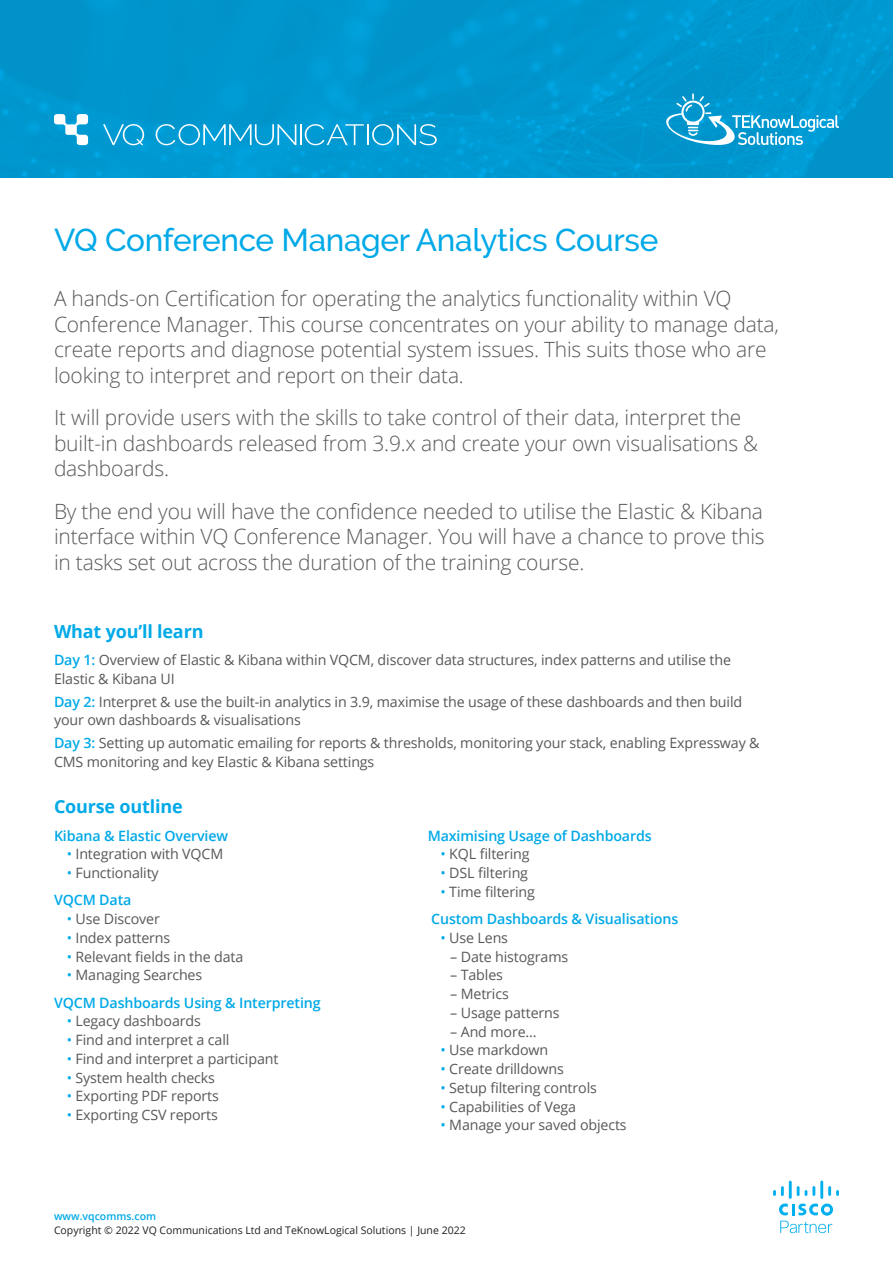
<style>
.page{position:relative;width:893px;height:1263px;background:#fff}
.page>*{position:absolute;margin:0;border:0;box-sizing:border-box;transform-origin:0 0}
.t1{font:500 31.5px "Raleway";letter-spacing:-.01em;color:#00a9e7}
.t2{font:300 21px/25.5px "Open Sans";letter-spacing:-.01em;color:#57585a}
.t3{font:700 18px "Open Sans";letter-spacing:-.01em;color:#00a9e7}
.t4{font:14.25px/18.8px "Open Sans";letter-spacing:-.01em;color:#57585a}
.t5{font:600 14.25px "Open Sans";letter-spacing:-.01em;color:#00a9e7}
.t6{font:10.5px "Open Sans";color:#231f20}
.t7{font:600 10.5px "Open Sans";color:#00a9e7}
.s1{font-weight:600;color:#00a9e7}
.s2{color:#00a9e7}
</style>
<div class="page">
<div style="left:0;top:0;width:893px;height:178px;background:#0096ce"></div>
<svg style="left:54px;top:114px;width:14px;height:13px"></svg>
<svg style="left:74px;top:114px;width:14px;height:31px"></svg>
<div style="left:65px;top:124px;width:12px;height:11px;background:#fff;border-radius:2px"></div>
<svg style="left:103px;top:124px;width:41px;height:21px"></svg>
<svg style="left:156px;top:124px;width:208px;height:21px;background:#31addb"></svg>
<svg style="left:372px;top:124px;width:65px;height:21px"></svg>
<hr style="left:367px;top:124px;width:2px;height:21px;background:#fff">
<svg style="left:773px;top:1180px;width:66px;height:53px"></svg>
<svg style="left:665px;top:93px;width:174px;height:54px;background:#29a8d7"></svg>
<p class="t1" style="left:54px;top:221px;width:606px">VQ Conference Manager Analytics Course</p>
<p class="t2" style="left:54px;top:285px;width:726px">A hands-on Certification for operating the analytics functionality within VQ Conference Manager. This course concentrates on your ability to manage data, create reports and diagnose potential system issues. This suits those who are looking to interpret and report on their data.</p>
<p class="t2" style="left:54px;top:404px;width:706px">It will provide users with the skills to take control of their data, interpret the built-in dashboards released from 3.9.x and create your own visualisations &amp; dashboards.</p>
<p class="t2" style="left:54px;top:498px;width:712px;text-align:justify">By the end you will have the confidence needed to utilise the Elastic &amp; Kibana interface within VQ Conference Manager. You will have a chance to prove this in tasks set out across the duration of the training course.</p>
<p class="t3" style="left:54px;top:618px;width:151px">What you’ll learn</p>
<p class="t4" style="left:54px;top:650px;width:679px"><span class="s1">Day 1:</span> Overview of Elastic &amp; Kibana within VQCM, discover data structures, index patterns and utilise the<br>Elastic &amp; Kibana UI</p>
<p class="t4" style="left:54px;top:692px;width:690px"><span class="s1">Day 2:</span> Interpret &amp; use the built-in analytics in 3.9, maximise the usage of these dashboards and then build your own dashboards &amp; visualisations</p>
<p class="t4" style="left:54px;top:733px;width:707px"><span class="s1">Day 3:</span> Setting up automatic emailing for reports &amp; thresholds, monitoring your stack, enabling Expressway &amp;<br>CMS monitoring and key Elastic &amp; Kibana settings</p>
<p class="t3" style="left:54px;top:794px;width:130px">Course outline</p>
<p class="t5" style="left:54px;top:825px;width:176px">Kibana &amp; Elastic Overview</p>
<p class="t4" style="left:67px;top:844px;width:158px"><span class="s2">•</span> Integration with VQCM</p>
<p class="t4" style="left:67px;top:863px;width:94px"><span class="s2">•</span> Functionality</p>
<p class="t5" style="left:54px;top:890px;width:79px">VQCM Data</p>
<p class="t4" style="left:67px;top:909px;width:95px"><span class="s2">•</span> Use Discover</p>
<p class="t4" style="left:67px;top:928px;width:105px"><span class="s2">•</span> Index patterns</p>
<p class="t4" style="left:67px;top:947px;width:178px"><span class="s2">•</span> Relevant fields in the data</p>
<p class="t4" style="left:67px;top:965px;width:137px"><span class="s2">•</span> Managing Searches</p>
<p class="t5" style="left:54px;top:992px;width:268px">VQCM Dashboards Using &amp; Interpreting</p>
<p class="t4" style="left:67px;top:1011px;width:136px"><span class="s2">•</span> Legacy dashboards</p>
<p class="t4" style="left:67px;top:1030px;width:164px"><span class="s2">•</span> Find and interpret a call</p>
<p class="t4" style="left:67px;top:1049px;width:213px"><span class="s2">•</span> Find and interpret a participant</p>
<p class="t4" style="left:67px;top:1068px;width:150px"><span class="s2">•</span> System health checks</p>
<p class="t4" style="left:67px;top:1086px;width:154px"><span class="s2">•</span> Exporting PDF reports</p>
<p class="t4" style="left:67px;top:1105px;width:153px"><span class="s2">•</span> Exporting CSV reports</p>
<p class="t5" style="left:428px;top:825px;width:226px">Maximising Usage of Dashboards</p>
<p class="t4" style="left:440px;top:844px;width:91px"><span class="s2">•</span> KQL filtering</p>
<p class="t4" style="left:440px;top:863px;width:89px"><span class="s2">•</span> DSL filtering</p>
<p class="t4" style="left:440px;top:882px;width:96px"><span class="s2">•</span> Time filtering</p>
<p class="t5" style="left:431px;top:909px;width:248px">Custom Dashboards &amp; Visualisations</p>
<p class="t4" style="left:440px;top:928px;width:69px"><span class="s2">•</span> Use Lens</p>
<p class="t4" style="left:450px;top:947px;width:119px">– Date histograms</p>
<p class="t4" style="left:450px;top:965px;width:54px">– Tables</p>
<p class="t4" style="left:450px;top:984px;width:60px">– Metrics</p>
<p class="t4" style="left:450px;top:1003px;width:111px">– Usage patterns</p>
<p class="t4" style="left:450px;top:1022px;width:88px">– And more…</p>
<p class="t4" style="left:440px;top:1040px;width:109px"><span class="s2">•</span> Use markdown</p>
<p class="t4" style="left:440px;top:1059px;width:125px"><span class="s2">•</span> Create drilldowns</p>
<p class="t4" style="left:440px;top:1078px;width:158px"><span class="s2">•</span> Setup filtering controls</p>
<p class="t4" style="left:440px;top:1097px;width:137px"><span class="s2">•</span> Capabilities of Vega</p>
<p class="t4" style="left:440px;top:1115px;width:188px"><span class="s2">•</span> Manage your saved objects</p>
<p class="t7" style="left:54px;top:1209px;width:104px">www.vqcomms.com</p>
<p class="t6" style="left:54px;top:1222px;width:413px">Copyright © 2022 VQ Communications Ltd and TeKnowLogical Solutions | June 2022</p>
</div>
